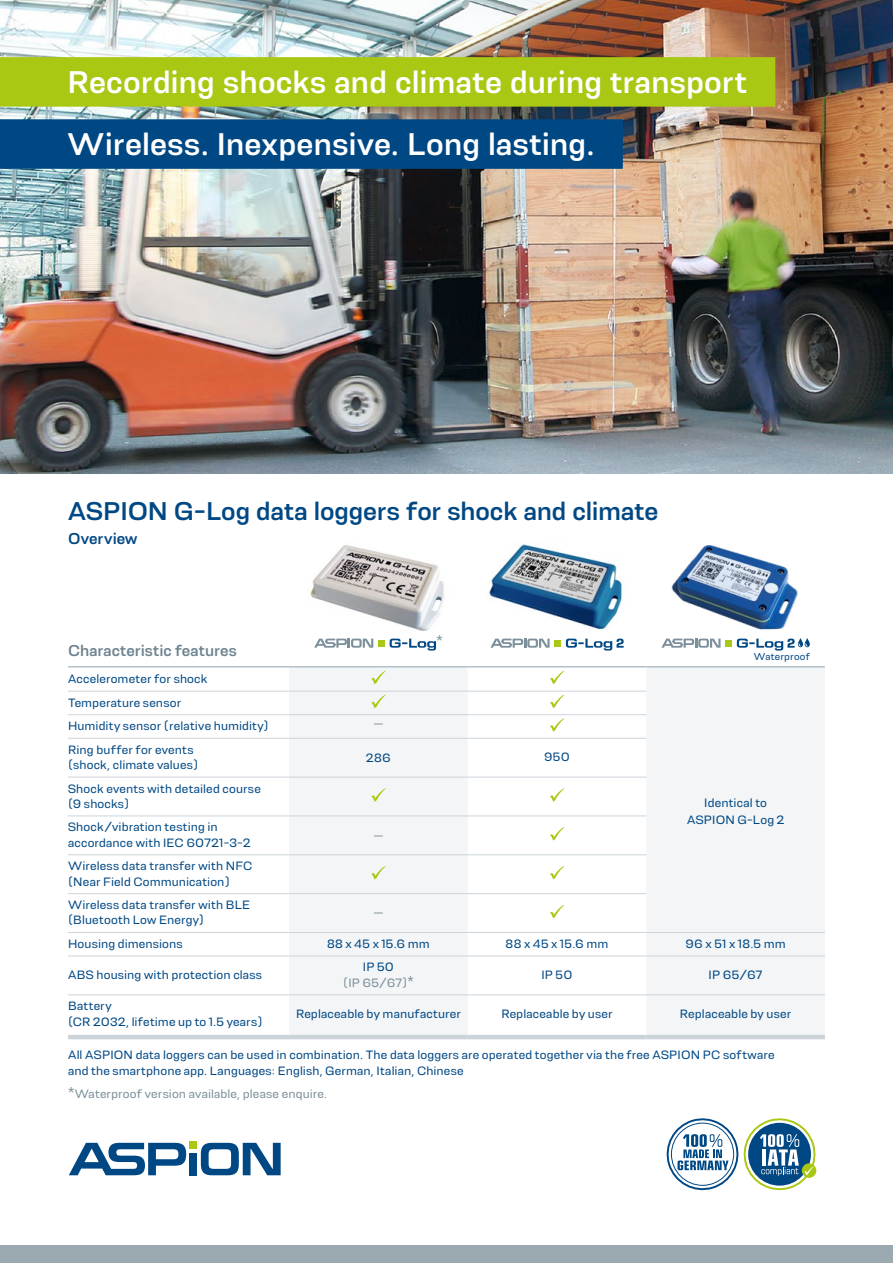
<style>
.page{position:relative;width:893px;height:1263px;background:#fff}
.page>*{position:absolute;margin:0;border:0;box-sizing:border-box;transform-origin:0 0}
.Balken_Resolve__grün{font:33px "Resolve";color:#fff}
.Balken_Resolve__blau{font:33px "Resolve";color:#fff}
.t1{font:27px "Resolve";letter-spacing:-.005em;color:#004884}
._01Headline{font:16.5px "Resolve";color:#6d838f}
._01Headline-2{font:16.5px "Resolve";letter-spacing:.005em;color:#004884}
._01Headline-3{font:300 16.5px "Resolve";color:#7c909b}
.Text__Resolve{font:300 12.75px/15.3px "Resolve";letter-spacing:.01em;color:#004884}
._01Headline-4{font:300 12.75px/16.5px "Resolve";letter-spacing:.015em;color:#004884;text-align:center}
.Text__Resolve-2{font:300 12.75px "Resolve";letter-spacing:.01em;color:#7c909b}
._01Headline-5{font:300 12.75px/15.3px "Resolve";letter-spacing:.015em;color:#7c909b;text-align:center}
.Artikel-Nr{font:300 10.5px "Resolve";letter-spacing:.015em;color:#004884}
.s1{color:#004884}
.s2{font-size:16.5px}
</style>
<div class="page">
<svg style="left:289px;top:667px;width:536px;height:368px;fill:#f3f5f6"></svg>
<hr style="left:68px;top:1035px;width:221px;height:4px;background:#ccd4da">
<hr style="left:289px;top:1035px;width:179px;height:4px;background:#ccd4da">
<hr style="left:468px;top:1035px;width:178px;height:4px;background:#ccd4da">
<hr style="left:646px;top:1035px;width:179px;height:4px;background:#ccd4da">
<hr style="left:68px;top:666px;width:221px;height:1px;background:#b3c1ca">
<hr style="left:289px;top:666px;width:179px;height:1px;background:#b3c1ca">
<hr style="left:468px;top:666px;width:178px;height:1px;background:#b3c1ca">
<hr style="left:646px;top:666px;width:179px;height:1px;background:#b3c1ca">
<hr style="left:68px;top:691px;width:221px;height:1px;background:#ccd4da">
<hr style="left:289px;top:691px;width:179px;height:1px;background:#ccd4da">
<hr style="left:468px;top:691px;width:178px;height:1px;background:#ccd4da">
<hr style="left:68px;top:714px;width:221px;height:1px;background:#ccd4da">
<hr style="left:289px;top:714px;width:179px;height:1px;background:#ccd4da">
<hr style="left:468px;top:714px;width:178px;height:1px;background:#ccd4da">
<hr style="left:68px;top:738px;width:221px;height:1px;background:#ccd4da">
<hr style="left:289px;top:738px;width:179px;height:1px;background:#ccd4da">
<hr style="left:468px;top:738px;width:178px;height:1px;background:#ccd4da">
<hr style="left:68px;top:777px;width:221px;height:1px;background:#ccd4da">
<hr style="left:289px;top:777px;width:179px;height:1px;background:#ccd4da">
<hr style="left:468px;top:777px;width:178px;height:1px;background:#ccd4da">
<hr style="left:68px;top:815px;width:221px;height:1px;background:#ccd4da">
<hr style="left:289px;top:815px;width:179px;height:1px;background:#ccd4da">
<hr style="left:468px;top:815px;width:178px;height:1px;background:#ccd4da">
<hr style="left:68px;top:854px;width:221px;height:1px;background:#ccd4da">
<hr style="left:289px;top:854px;width:179px;height:1px;background:#ccd4da">
<hr style="left:468px;top:854px;width:178px;height:1px;background:#ccd4da">
<hr style="left:68px;top:893px;width:221px;height:1px;background:#ccd4da">
<hr style="left:289px;top:893px;width:179px;height:1px;background:#ccd4da">
<hr style="left:468px;top:893px;width:178px;height:1px;background:#ccd4da">
<hr style="left:68px;top:932px;width:221px;height:1px;background:#ccd4da">
<hr style="left:289px;top:932px;width:179px;height:1px;background:#ccd4da">
<hr style="left:468px;top:932px;width:178px;height:1px;background:#ccd4da">
<hr style="left:646px;top:932px;width:179px;height:1px;background:#ccd4da">
<hr style="left:68px;top:956px;width:221px;height:1px;background:#ccd4da">
<hr style="left:289px;top:956px;width:179px;height:1px;background:#ccd4da">
<hr style="left:468px;top:956px;width:178px;height:1px;background:#ccd4da">
<hr style="left:646px;top:956px;width:179px;height:1px;background:#ccd4da">
<hr style="left:68px;top:994px;width:221px;height:1px;background:#ccd4da">
<hr style="left:289px;top:994px;width:179px;height:1px;background:#ccd4da">
<hr style="left:468px;top:994px;width:178px;height:1px;background:#ccd4da">
<hr style="left:646px;top:994px;width:179px;height:1px;background:#ccd4da">
<img style="left:310px;top:545px;width:134px;height:86px">
<img style="left:489px;top:544px;width:134px;height:86px">
<img style="left:671px;top:545px;width:127px;height:85px">
<svg style="left:390px;top:639px;width:46px;height:11px"></svg>
<svg style="left:314px;top:638px;width:59px;height:10px"></svg>
<div style="left:378px;top:640px;width:7px;height:6px;background:#a8c813"></div>
<svg style="left:490px;top:638px;width:60px;height:10px"></svg>
<div style="left:554px;top:640px;width:7px;height:6px;background:#a8c813"></div>
<svg style="left:566px;top:639px;width:58px;height:11px"></svg>
<svg style="left:661px;top:638px;width:60px;height:10px"></svg>
<div style="left:725px;top:640px;width:7px;height:6px;background:#a8c813"></div>
<svg style="left:737px;top:638px;width:73px;height:12px"></svg>
<svg style="left:371px;top:671px;width:15px;height:13px"></svg>
<svg style="left:550px;top:671px;width:14px;height:13px"></svg>
<svg style="left:371px;top:695px;width:15px;height:13px"></svg>
<svg style="left:550px;top:695px;width:14px;height:13px"></svg>
<svg style="left:550px;top:718px;width:14px;height:14px"></svg>
<svg style="left:371px;top:788px;width:15px;height:14px"></svg>
<svg style="left:550px;top:788px;width:14px;height:14px"></svg>
<svg style="left:550px;top:827px;width:14px;height:14px"></svg>
<svg style="left:371px;top:866px;width:15px;height:13px"></svg>
<svg style="left:550px;top:866px;width:14px;height:13px"></svg>
<svg style="left:550px;top:905px;width:14px;height:13px"></svg>
<div style="left:0;top:1246px;width:893px;height:17px;background:#9ba9b1"></div>
<div style="left:189px;top:1153px;width:8px;height:22px;background:#004884"></div>
<div style="left:189px;top:1141px;width:8px;height:8px;background:#a8c813"></div>
<svg style="left:201px;top:1143px;width:80px;height:32px"></svg>
<svg style="left:69px;top:1143px;width:117px;height:32px"></svg>
<img style="left:0;top:0;width:893px;height:473px">
<div style="left:0;top:57px;width:775px;height:50px;background:#a8c813"></div>
<div style="left:0;top:119px;width:623px;height:50px;background:#004884"></div>
<svg style="left:666px;top:1118px;width:151px;height:73px"></svg>
<p class="Balken_Resolve__grün" style="left:68px;top:63px;width:681px">Recording shocks and climate during transport</p>
<p class="Balken_Resolve__blau" style="left:68px;top:125px;width:529px">Wireless. Inexpensive. Long lasting.</p>
<p class="t1" style="left:68px;top:496px;width:592px">ASPION G-Log data loggers for shock and climate</p>
<p class="_01Headline-2" style="left:68px;top:529px;width:71px">Overview</p>
<p class="_01Headline" style="left:68px;top:641px;width:170px">Characteristic features</p>
<p class="Text__Resolve" style="left:68px;top:671px;width:141px">Accelerometer for shock</p>
<p class="_01Headline-3" style="left:436px;top:631px;width:8px">*</p>
<p class="Text__Resolve" style="left:68px;top:695px;width:115px">Temperature sensor</p>
<p class="Text__Resolve" style="left:68px;top:718px;width:202px">Humidity sensor (relative humidity)</p>
<p class="_01Headline-5" style="left:373px;top:716px;width:11px">—</p>
<p class="Text__Resolve" style="left:68px;top:742px;width:132px">Ring buffer for events (shock, climate values)</p>
<p class="_01Headline-4" style="left:366px;top:749px;width:26px">286</p>
<p class="_01Headline-4" style="left:544px;top:749px;width:27px">950</p>
<p class="Text__Resolve" style="left:68px;top:780px;width:194px">Shock events with detailed course (9 shocks)</p>
<p class="Text__Resolve" style="left:68px;top:819px;width:184px">Shock/vibration testing in accordance with IEC 60721-3-2</p>
<p class="_01Headline-5" style="left:373px;top:828px;width:11px">—</p>
<p class="Text__Resolve" style="left:68px;top:858px;width:186px">Wireless data transfer with NFC (Near Field Communication)</p>
<p class="Text__Resolve" style="left:68px;top:897px;width:183px">Wireless data transfer with BLE (Bluetooth Low Energy)</p>
<p class="_01Headline-5" style="left:373px;top:905px;width:11px">—</p>
<p class="Artikel-Nr" style="left:754px;top:651px;width:58px">Waterproof</p>
<p class="_01Headline-4" style="left:687px;top:795px;width:99px">Identical to<br>ASPION G-Log 2</p>
<p class="Text__Resolve" style="left:68px;top:936px;width:116px">Housing dimensions</p>
<p class="_01Headline-4" style="left:327px;top:935px;width:104px">88 x 45 x 15.6 mm</p>
<p class="_01Headline-4" style="left:506px;top:935px;width:104px">88 x 45 x 15.6 mm</p>
<p class="_01Headline-4" style="left:685px;top:935px;width:102px">96 x 51 x 18.5 mm</p>
<p class="Text__Resolve" style="left:68px;top:967px;width:196px">ABS housing with protection class</p>
<p class="_01Headline-5" style="left:343px;top:959px;width:72px"><span class="s1">IP 50<br></span>(IP 65/67)<span class="s2">*</span></p>
<p class="_01Headline-4" style="left:541px;top:966px;width:33px">IP 50</p>
<p class="_01Headline-4" style="left:709px;top:966px;width:56px">IP 65/67</p>
<p class="Text__Resolve" style="left:68px;top:998px;width:196px">Battery<br>(CR 2032, lifetime up to 1.5 years)</p>
<p class="_01Headline-4" style="left:296px;top:1005px;width:166px">Replaceable by manufacturer</p>
<p class="_01Headline-4" style="left:501px;top:1005px;width:113px">Replaceable by user</p>
<p class="_01Headline-4" style="left:680px;top:1005px;width:113px">Replaceable by user</p>
<p class="Text__Resolve" style="left:68px;top:1047px;width:708px">All ASPION data loggers can be used in combination. The data loggers are operated together via the free ASPION PC software and the smartphone app. Languages: English, German, Italian, Chinese</p>
<p class="Text__Resolve-2" style="left:68px;top:1087px;width:261px"><span class="s2">*</span>Waterproof version available, please enquire.</p>
</div>
